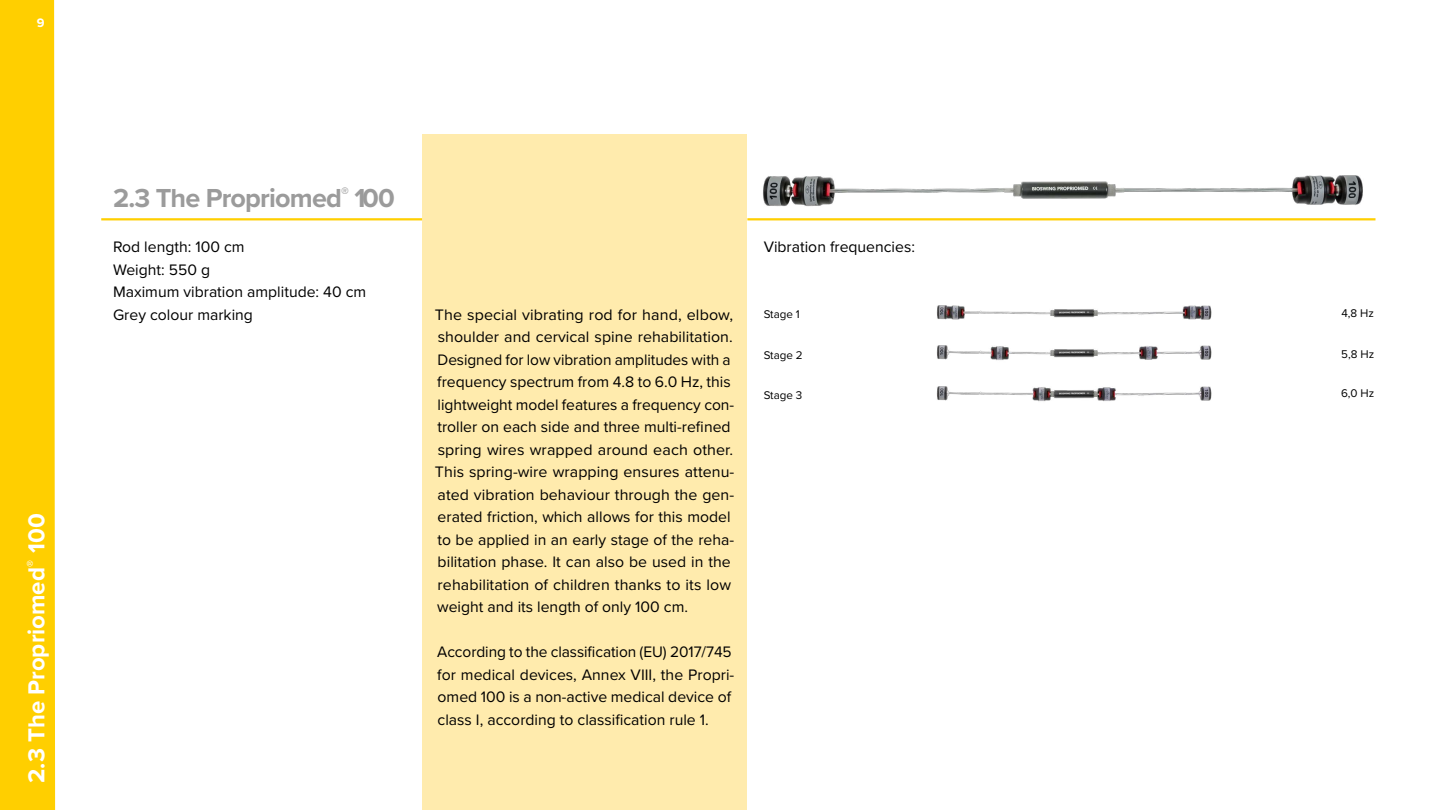
<style>
.page{position:relative;width:1440px;height:810px;background:#fff}
.page>*{position:absolute;margin:0;border:0;box-sizing:border-box;transform-origin:0 0}
.t1{font:700 27px "Proxima Nova";letter-spacing:-.03em;color:#9b9b9b}
.t2{font:700 24px "Proxima Nova";color:#fff}
.t3{font:15.75px/22.5px "Proxima Nova";color:#000}
.t4{font:700 12.75px "Proxima Nova";color:#fff}
.t5{font:11.62px "Proxima Nova";color:#000}
</style>
<div class="page">
<div style="left:422px;top:134px;width:325px;height:676px;background:#ffebad"></div>
<hr style="left:747px;top:218px;width:629px;height:2px;background:#ffcf00">
<hr style="left:101px;top:218px;width:321px;height:2px;background:#ffcf00">
<img style="left:936px;top:386px;width:276px;height:16px">
<img style="left:936px;top:345px;width:276px;height:15px">
<img style="left:936px;top:305px;width:276px;height:15px">
<img style="left:756px;top:175px;width:611px;height:46px">
<div style="left:0;top:0;width:55px;height:810px;background:#ffcf00"></div>
<p class="t4" style="left:37px;top:13px;width:9px">9</p>
<h2 class="t2" style="left:19px;top:783px;width:271px;rotate:-90deg">2.3 The Propriomed<sup>®</sup> 100</h2>
<h1 class="t1" style="left:113px;top:178px;width:283px">2.3 The Propriomed<sup>®</sup> 100</h1>
<p class="t3" style="left:113px;top:235px;width:133px">Rod length: 100 cm</p>
<p class="t3" style="left:764px;top:235px;width:153px">Vibration frequencies:</p>
<p class="t3" style="left:113px;top:257px;width:255px">Weight: 550 g<br>Maximum vibration amplitude: 40 cm<br>Grey colour marking</p>
<p class="t5" style="left:764px;top:305px;width:38px">Stage 1</p>
<p class="t5" style="left:1341px;top:304px;width:34px">4,8 Hz</p>
<p class="t5" style="left:1341px;top:345px;width:34px">5,8 Hz</p>
<p class="t5" style="left:1341px;top:384px;width:35px">6,0 Hz</p>
<p class="t3" style="left:435px;top:302px;width:301px">The special vibrating rod for hand, elbow, shoulder and cervical spine rehabilitation.<br>Designed for low vibration amplitudes with a frequency spectrum from 4.8 to 6.0 Hz, this lightweight model features a frequency con&shy;troller on each side and three multi-refined spring wires wrapped around each other.<br>This spring-wire wrapping ensures attenu&shy;ated vibration behaviour through the gen&shy;erated friction, which allows for this model to be applied in an early stage of the reha&shy;bilitation phase. It can also be used in the rehabilitation of children thanks to its low weight and its length of only 100 cm.</p>
<p class="t3" style="left:437px;top:640px;width:298px">According to the classification (EU) 2017/745 for medical devices, Annex VIII, the Propri&shy;omed 100 is a non-active medical device of class I, according to classification rule 1.</p>
<p class="t5" style="left:764px;top:347px;width:41px">Stage 2</p>
<p class="t5" style="left:764px;top:386px;width:40px">Stage 3</p>
</div>
